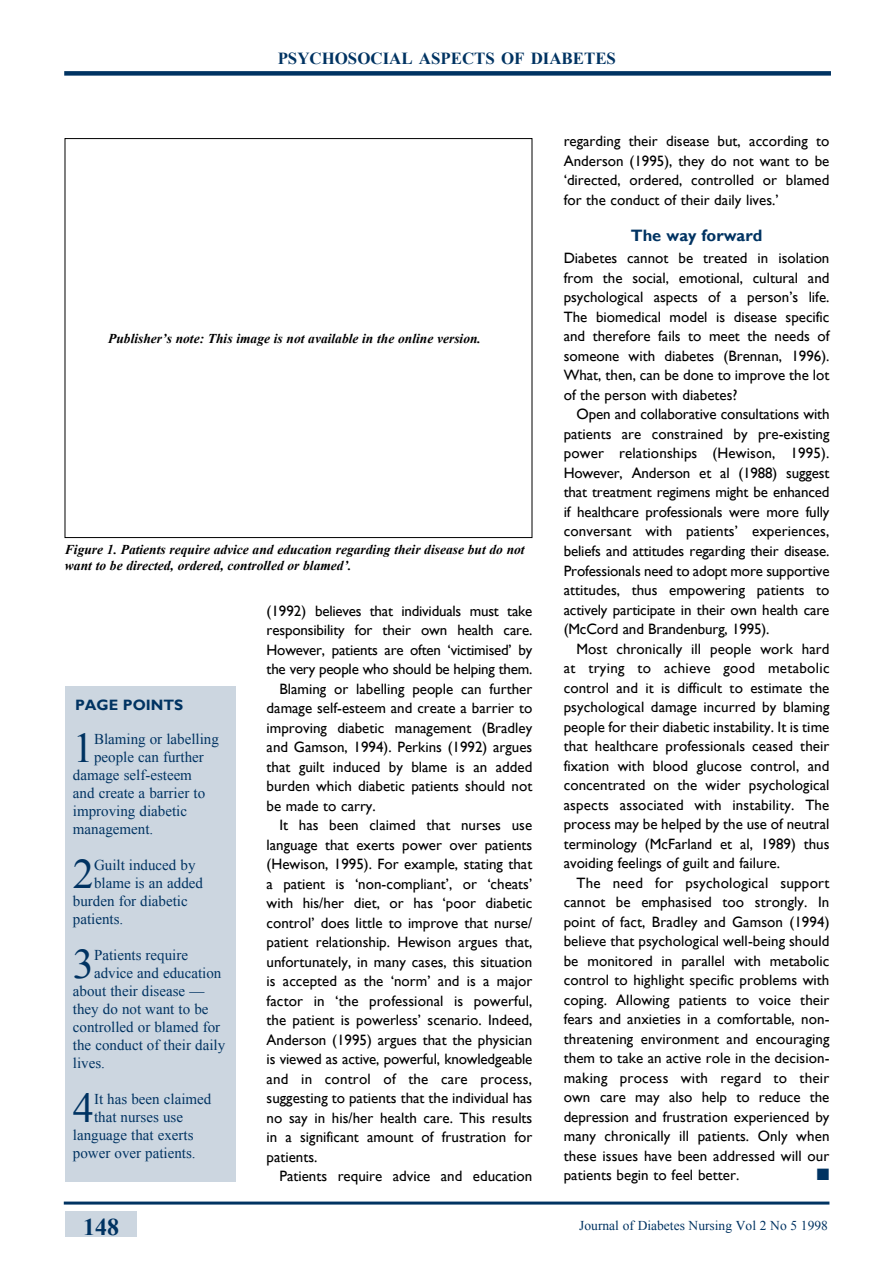
<style>
.page{position:relative;width:893px;height:1263px;background:#fff}
.page>*{position:absolute;margin:0;border:0;box-sizing:border-box;transform-origin:0 0}
.t1{font:42.15px "Times New Roman";color:#003362}
.t2{font:700 24px "Times New Roman";color:#003362}
.t3{font:700 16.8px "Times New Roman";color:#003362}
.t4{font:700 16.5px "Gill Sans";color:#003362}
.t5{font:16.5px "Zapf Dingbats ITC";color:#003362}
.t6{font:15px/19.5px "Gill Sans";color:#000;text-align:justify}
.t7{font:15px "Times New Roman";color:#003362}
.t8{font:700 15px "Gill Sans";color:#003362}
.t9{font:italic 700 13.5px/16.5px "Times New Roman";color:#000}
.t10{font:13.5px "Times New Roman";color:#003362}
</style>
<div class="page">
<div style="left:65px;top:1211px;width:72px;height:26px;background:#ccd6e0"></div>
<hr style="left:64px;top:1201px;width:765px;height:3px;background:#003362">
<div style="left:64px;top:71px;width:767px;height:5px;background:#003362"></div>
<div style="left:65px;top:686px;width:170px;height:496px;background:#ccd6e0"></div>
<p class="t3" style="left:278px;top:47px;width:340px">PSYCHOSOCIAL ASPECTS OF DIABETES</p>
<p class="t9" style="left:108px;top:329px;width:374px">Publisher’s note: This image is not available in the online version.</p>
<p class="t9" style="left:65px;top:540px;width:461px">Figure 1. Patients require advice and education regarding their disease but do not want to be directed, ordered, controlled or blamed’.</p>
<p class="t8" style="left:75px;top:695px;width:110px">Page points</p>
<h1 class="t1" style="left:73px;top:719px;width:23px">1</h1>
<p class="t7" style="left:94px;top:729px;width:126px">Blaming or labelling</p>
<p class="t7" style="left:94px;top:747px;width:111px">people can further</p>
<p class="t7" style="left:73px;top:765px;width:121px">damage self-esteem</p>
<p class="t7" style="left:73px;top:783px;width:134px">and create a barrier to</p>
<p class="t7" style="left:73px;top:801px;width:116px">improving diabetic</p>
<p class="t7" style="left:73px;top:819px;width:82px">management.</p>
<h1 class="t1" style="left:73px;top:845px;width:23px">2</h1>
<p class="t7" style="left:94px;top:855px;width:103px">Guilt induced by</p>
<p class="t7" style="left:94px;top:873px;width:111px">blame is an added</p>
<p class="t7" style="left:73px;top:891px;width:116px">burden for diabetic</p>
<p class="t7" style="left:73px;top:909px;width:52px">patients.</p>
<h1 class="t1" style="left:73px;top:935px;width:23px">3</h1>
<p class="t7" style="left:94px;top:945px;width:96px">Patients require</p>
<p class="t7" style="left:94px;top:963px;width:129px">advice and education</p>
<p class="t7" style="left:73px;top:981px;width:133px">about their disease —</p>
<p class="t7" style="left:73px;top:999px;width:137px">they do not want to be</p>
<p class="t7" style="left:73px;top:1017px;width:149px">controlled or blamed for</p>
<p class="t7" style="left:73px;top:1035px;width:154px">the conduct of their daily</p>
<p class="t7" style="left:73px;top:1053px;width:34px">lives.</p>
<h1 class="t1" style="left:73px;top:1079px;width:23px">4</h1>
<p class="t7" style="left:94px;top:1089px;width:119px">It has been claimed</p>
<p class="t7" style="left:94px;top:1107px;width:91px">that nurses use</p>
<p class="t7" style="left:73px;top:1125px;width:122px">language that exerts</p>
<p class="t7" style="left:73px;top:1143px;width:124px">power over patients.</p>
<p class="t6" style="left:267px;top:601px;width:267px">(1992) believes that individuals must take</p>
<p class="t6" style="left:267px;top:620px;width:267px">responsibility for their own health care.</p>
<p class="t6" style="left:267px;top:640px;width:267px">However, patients are often ‘victimised’ by</p>
<p class="t6" style="left:267px;top:659px;width:267px">the very people who should be helping them.</p>
<p class="t6" style="left:279px;top:679px;width:254px">Blaming or labelling people can further</p>
<p class="t6" style="left:267px;top:698px;width:267px">damage self-esteem and create a barrier to</p>
<p class="t6" style="left:267px;top:718px;width:267px">improving diabetic management (Bradley</p>
<p class="t6" style="left:267px;top:737px;width:267px">and Gamson, 1994). Perkins (1992) argues</p>
<p class="t6" style="left:267px;top:757px;width:267px">that guilt induced by blame is an added</p>
<p class="t6" style="left:267px;top:776px;width:267px">burden which diabetic patients should not</p>
<p class="t6" style="left:267px;top:796px;width:111px">be made to carry.</p>
<p class="t6" style="left:279px;top:815px;width:254px">It has been claimed that nurses use</p>
<p class="t6" style="left:267px;top:835px;width:267px">language that exerts power over patients</p>
<p class="t6" style="left:267px;top:854px;width:267px">(Hewison, 1995). For example, stating that</p>
<p class="t6" style="left:267px;top:874px;width:267px">a patient is ‘non-compliant’, or ‘cheats’</p>
<p class="t6" style="left:267px;top:893px;width:267px">with his/her diet, or has ‘poor diabetic</p>
<p class="t6" style="left:267px;top:913px;width:267px">control’ does little to improve that nurse/</p>
<p class="t6" style="left:267px;top:932px;width:267px">patient relationship. Hewison argues that,</p>
<p class="t6" style="left:267px;top:952px;width:267px">unfortunately, in many cases, this situation</p>
<p class="t6" style="left:267px;top:971px;width:267px">is accepted as the ‘norm’ and is a major</p>
<p class="t6" style="left:267px;top:991px;width:267px">factor in ‘the professional is powerful,</p>
<p class="t6" style="left:267px;top:1010px;width:267px">the patient is powerless’ scenario. Indeed,</p>
<p class="t6" style="left:267px;top:1030px;width:267px">Anderson (1995) argues that the physician</p>
<p class="t6" style="left:267px;top:1049px;width:267px">is viewed as active, powerful, knowledgeable</p>
<p class="t6" style="left:267px;top:1069px;width:267px">and in control of the care process,</p>
<p class="t6" style="left:267px;top:1088px;width:267px">suggesting to patients that the individual has</p>
<p class="t6" style="left:267px;top:1108px;width:267px">no say in his/her health care. This results</p>
<p class="t6" style="left:267px;top:1127px;width:267px">in a significant amount of frustration for</p>
<p class="t6" style="left:267px;top:1147px;width:52px">patients.</p>
<p class="t6" style="left:279px;top:1166px;width:255px">Patients require advice and education</p>
<p class="t6" style="left:564px;top:131px;width:267px">regarding their disease but, according to Anderson (1995), they do not want to be ‘directed, ordered, controlled or blamed for the conduct of their daily lives.’</p>
<p class="t4" style="left:631px;top:225px;width:133px">The way forward</p>
<p class="t6" style="left:564px;top:248px;width:267px">Diabetes cannot be treated in isolation from the social, emotional, cultural and psychological aspects of a person’s life.<br>The biomedical model is disease specific and therefore fails to meet the needs of someone with diabetes (Brennan, 1996).<br>What, then, can be done to improve the lot of the person with diabetes?</p>
<p class="t6" style="left:564px;top:404px;width:267px;text-indent:13px">Open and collaborative consultations with patients are constrained by pre-existing power relationships (Hewison, 1995).<br>However, Anderson et al (1988) suggest that treatment regimens might be enhanced if healthcare professionals were more fully conversant with patients’ experiences, beliefs and attitudes regarding their disease.<br>Professionals need to adopt more supportive attitudes, thus empowering patients to actively participate in their own health care (McCord and Brandenburg, 1995).</p>
<p class="t6" style="left:564px;top:638px;width:267px;text-indent:13px">Most chronically ill people work hard at trying to achieve good metabolic control and it is difficult to estimate the psychological damage incurred by blaming people for their diabetic instability. It is time that healthcare professionals ceased their fixation with blood glucose control, and concentrated on the wider psychological aspects associated with instability. The process may be helped by the use of neutral terminology (McFarland et al, 1989) thus avoiding feelings of guilt and failure.</p>
<p class="t6" style="left:564px;top:872px;width:267px;text-indent:13px">The need for psychological support cannot be emphasised too strongly. In point of fact, Bradley and Gamson (1994) believe that psychological well-being should be monitored in parallel with metabolic control to highlight specific problems with coping. Allowing patients to voice their fears and anxieties in a comfortable, non&shy;threatening environment and encouraging them to take an active role in the decision&shy;making process with regard to their own care may also help to reduce the depression and frustration experienced by many chronically ill patients. Only when these issues have been addressed will our patients begin to feel better.</p>
<p class="t5" style="left:817px;top:1166px;width:14px">■</p>
<h2 class="t2" style="left:83px;top:1210px;width:37px">148</h2>
<p class="t10" style="left:579px;top:1217px;width:250px">Journal of Diabetes Nursing Vol 2 No 5 1998</p>
</div>
